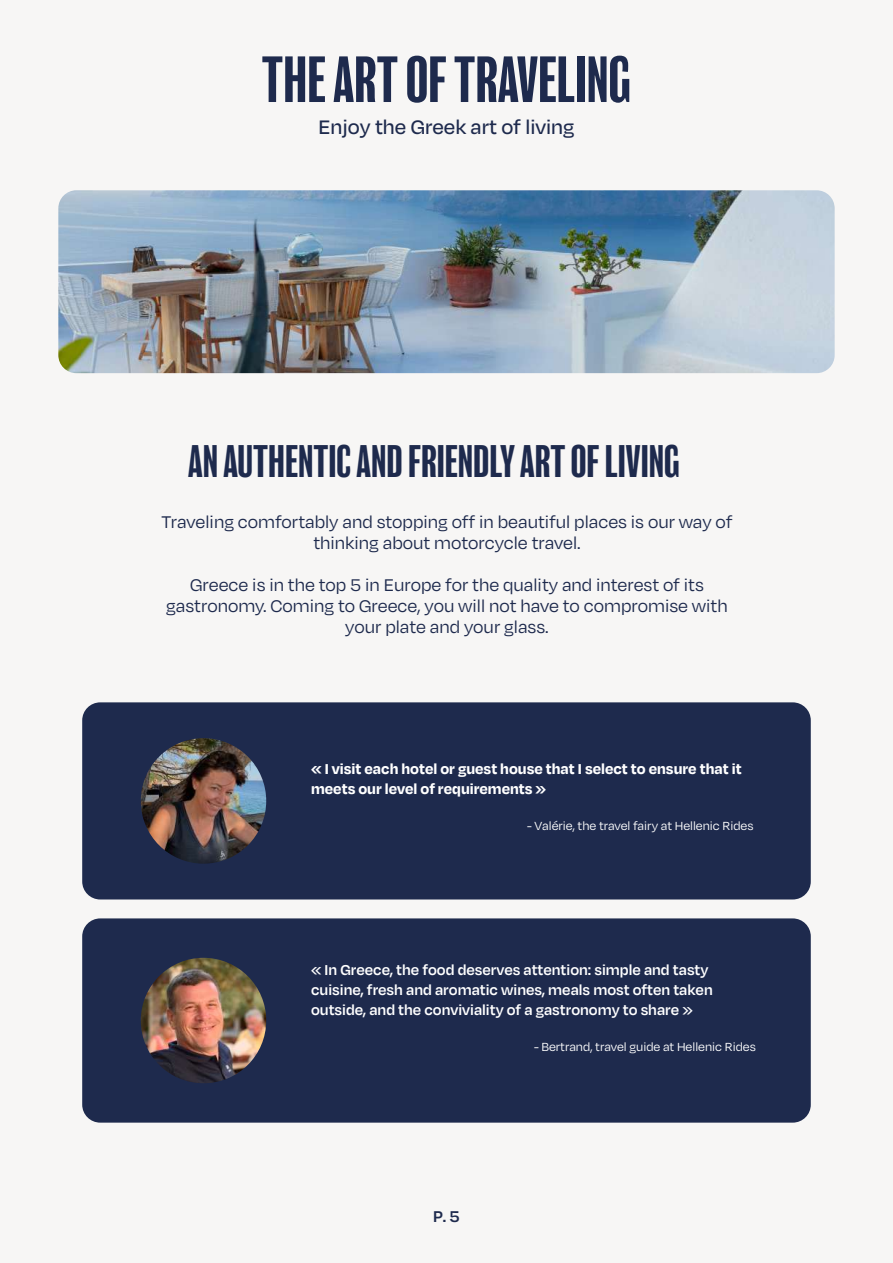
<style>
.page{position:relative;width:893px;height:1263px;background:#f7f6f5}
.page>*{position:absolute;margin:0;border:0;box-sizing:border-box;transform-origin:0 0}
.t1{font:condensed 60px "Balboa";color:#1e2a4d}
.t2{font:condensed 42px "Balboa";color:#1e2a4d}
.t3{font:500 22.5px "Degular";color:#1e2a4d}
.t4{font:19.5px/21px "Degular";color:#1e2a4d;text-align:center}
.t5{font:600 18px "Degular";color:#1e2a4d}
.t6{font:600 16.5px/19.8px "Degular";color:#fff}
.t7{font:700 16.5px/19.8px "Degular";color:#fff}
.t8{font:13.5px "Degular";color:#fff}
</style>
<div class="page">
<div style="left:82px;top:702px;width:729px;height:197px;background:#1e2a4d;border-radius:18px"></div>
<img style="left:141px;top:738px;width:125px;height:126px;border-radius:63px">
<div style="left:82px;top:918px;width:729px;height:204px;background:#1e2a4d;border-radius:18px"></div>
<img style="left:141px;top:958px;width:125px;height:125px;border-radius:63px">
<img style="left:58px;top:190px;width:777px;height:183px">
<h1 class="t1" style="left:262px;top:49px;width:371px">THE ART OF TRAVELING</h1>
<p class="t3" style="left:318px;top:113px;width:257px">Enjoy the Greek art of living</p>
<h2 class="t2" style="left:188px;top:440px;width:493px">AN AUTHENTIC AND FRIENDLY ART OF LIVING</h2>
<p class="t4" style="left:161px;top:510px;width:573px">Traveling comfortably and stopping off in beautiful places is our way of thinking about motorcycle travel.</p>
<p class="t4" style="left:166px;top:573px;width:563px">Greece is in the top 5 in Europe for the quality and interest of its gastronomy. Coming to Greece, you will not have to compromise with your plate and your glass.</p>
<p class="t7" style="left:311px;top:758px;width:432px">« I visit each hotel or guest house that I select to ensure that it meets our level of requirements »</p>
<p class="t8" style="left:527px;top:818px;width:228px">- Valérie, the travel fairy at Hellenic Rides</p>
<p class="t6" style="left:311px;top:959px;width:403px">« In Greece, the food deserves attention: simple and tasty cuisine, fresh and aromatic wines, meals most often taken outside, and the conviviality of a gastronomy to share »</p>
<p class="t8" style="left:534px;top:1038px;width:223px">- Bertrand, travel guide at Hellenic Rides</p>
<p class="t5" style="left:433px;top:1205px;width:28px">P. 5</p>
</div>
